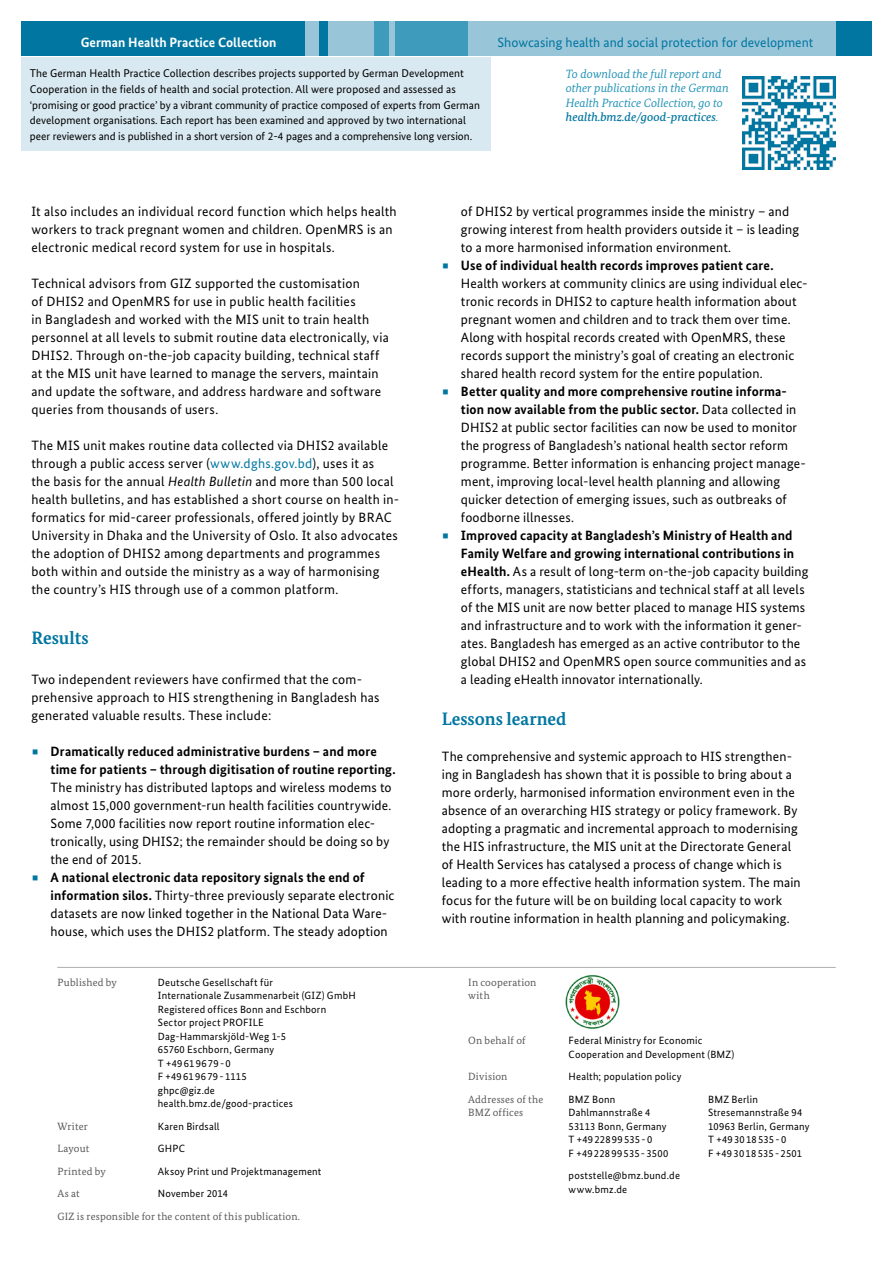
<style>
.page{position:relative;width:893px;height:1263px;background:#fff}
.page>*{position:absolute;margin:0;border:0;box-sizing:border-box;transform-origin:0 0}
.t1{font:700 18px "Bundes Serif";color:#0076a0}
.t2{font:13.5px/18px "Bundes Sans";letter-spacing:.015em;color:#000}
.t3{font:700 13.5px/18px "Bundes Sans";letter-spacing:.01em;color:#000}
.t4{font:13.5px "Bundes Sans";color:#0076a0}
.t5{font:700 13.5px "Bundes Sans";color:#fff}
.t6{font:italic 12px/14.4px "Bundes Serif";color:#2694b7}
.t7{font:11.25px/15.8px "Bundes Sans";letter-spacing:.005em;color:#000}
.t8{font:10.5px/13.5px "Bundes Sans";letter-spacing:.02em;color:#000}
.t9{font:10.5px/13.5px "Bundes Serif";letter-spacing:.02em;color:#58585a}
.s1{font-weight:500;color:#0076a0}
.s2{color:#0076a0}
.s3{font-style:italic}
.s4{font-weight:700}
</style>
<div class="page">
<div style="left:21px;top:21px;width:851px;height:34px;background:#0076a0"></div>
<hr style="left:57px;top:967px;width:779px;height:1px;background:#b3b5b6">
<div style="left:468px;top:21px;width:368px;height:34px;background:#99c5d9"></div>
<div style="left:389px;top:21px;width:79px;height:34px;background:#3e9bbc"></div>
<div style="left:328px;top:21px;width:67px;height:34px;background:#99c5d9"></div>
<div style="left:306px;top:21px;width:13px;height:34px;background:#99c5d9"></div>
<div style="left:21px;top:57px;width:470px;height:94px;background:#d9e9f1"></div>
<div style="left:374px;top:21px;width:15px;height:34px;background:#3e9bbc"></div>
<img style="left:742px;top:76px;width:94px;height:94px">
<img style="left:565px;top:975px;width:55px;height:54px">
<p class="t5" style="left:81px;top:34px;width:197px">German Health Practice Collection</p>
<p class="t4" style="left:497px;top:34px;width:317px">Showcasing health and social protection for development</p>
<p class="t7" style="left:30px;top:65px;width:452px">The German Health Practice Collection describes projects supported by German Development Cooperation in the fields of health and social protection. All were proposed and assessed as ‘promising or good practice’ by a vibrant community of practice composed of experts from German development organisations. Each report has been examined and approved by two international peer reviewers and is published in a short version of 2-4 pages and a comprehensive long version.</p>
<p class="t6" style="left:566px;top:66px;width:164px">To download the full report and other publications in the German Health Practice Collection, go to <span class="s1">health.bmz.de/good-practices</span>.</p>
<p class="t2" style="left:31px;top:202px;width:367px">It also includes an individual record function which helps health workers to track pregnant women and children. OpenMRS is an electronic medical record system for use in hospitals.</p>
<p class="t2" style="left:31px;top:274px;width:359px">Technical advisors from GIZ supported the customisation<br>of DHIS2 and OpenMRS for use in public health facilities<br>in Bangladesh and worked with the MIS unit to train health personnel at all levels to submit routine data electronically, via DHIS2. Through on-the-job capacity building, technical staff at the MIS unit have learned to manage the servers, maintain and update the software, and address hardware and software queries from thousands of users.</p>
<p class="t2" style="left:31px;top:436px;width:369px">The MIS unit makes routine data collected via DHIS2 available through a public access server (<span class="s2">www.dghs.gov.bd</span>), uses it as<br>the basis for the annual <span class="s3">Health Bulletin</span> and more than 500 local health bulletins, and has established a short course on health in&shy;formatics for mid-career professionals, offered jointly by BRAC University in Dhaka and the University of Oslo. It also advocates the adoption of DHIS2 among departments and programmes both within and outside the ministry as a way of harmonising the country’s HIS through use of a common platform.</p>
<h1 class="t1" style="left:31px;top:626px;width:59px">Results</h1>
<p class="t2" style="left:31px;top:670px;width:349px">Two independent reviewers have confirmed that the com&shy;prehensive approach to HIS strengthening in Bangladesh has generated valuable results. These include:</p>
<p class="t3" style="left:51px;top:742px;width:346px">Dramatically reduced administrative burdens – and more time for patients – through digitisation of routine reporting.</p>
<p class="t2" style="left:51px;top:778px;width:343px">The ministry has distributed laptops and wireless modems to almost 15,000 government-run health facilities countrywide.<br>Some 7,000 facilities now report routine information elec&shy;tronically, using DHIS2; the remainder should be doing so by the end of 2015.</p>
<p class="t2" style="left:51px;top:868px;width:345px"><span class="s4">A national electronic data repository signals the end of information silos.</span> Thirty-three previously separate electronic datasets are now linked together in the National Data Ware&shy;house, which uses the DHIS2 platform. The steady adoption</p>
<p class="t9" style="left:57px;top:975px;width:61px">Published by</p>
<p class="t8" style="left:158px;top:975px;width:199px">Deutsche Gesellschaft für<br>Internationale Zusammenarbeit (GIZ) GmbH<br>Registered offices Bonn and Eschborn<br>Sector project PROFILE<br>Dag-Hammarskjöld-Weg 1-5<br>65760 Eschborn, Germany<br>T +49619679-0<br>F +49619679-1115<br>ghpc@giz.de<br>health.bmz.de/good-practices</p>
<p class="t9" style="left:57px;top:1119px;width:32px">Writer</p>
<p class="t8" style="left:158px;top:1119px;width:63px">Karen Birdsall</p>
<p class="t9" style="left:57px;top:1142px;width:33px">Layout</p>
<p class="t8" style="left:158px;top:1142px;width:29px">GHPC</p>
<p class="t9" style="left:57px;top:1164px;width:50px">Printed by</p>
<p class="t8" style="left:158px;top:1164px;width:165px">Aksoy Print und Projektmanagement</p>
<p class="t9" style="left:57px;top:1187px;width:24px">As at</p>
<p class="t8" style="left:158px;top:1187px;width:72px">November 2014</p>
<p class="t9" style="left:57px;top:1209px;width:244px">GIZ is responsible for the content of this publication.</p>
<p class="t2" style="left:461px;top:202px;width:340px">of DHIS2 by vertical programmes inside the ministry – and growing interest from health providers outside it – is leading to a more harmonised information environment.</p>
<p class="t3" style="left:461px;top:256px;width:314px">Use of individual health records improves patient care.</p>
<p class="t2" style="left:461px;top:274px;width:348px">Health workers at community clinics are using individual elec&shy;tronic records in DHIS2 to capture health information about pregnant women and children and to track them over time.<br>Along with hospital records created with OpenMRS, these records support the ministry’s goal of creating an electronic shared health record system for the entire population.</p>
<p class="t2" style="left:461px;top:382px;width:346px"><span class="s4">Better quality and more comprehensive routine informa&shy;tion now available from the public sector.</span> Data collected in DHIS2 at public sector facilities can now be used to monitor the progress of Bangladesh’s national health sector reform programme. Better information is enhancing project manage&shy;ment, improving local-level health planning and allowing quicker detection of emerging issues, such as outbreaks of foodborne illnesses.</p>
<p class="t2" style="left:461px;top:526px;width:349px"><span class="s4">Improved capacity at Bangladesh’s Ministry of Health and Family Welfare and growing international contributions in eHealth.</span> As a result of long-term on-the-job capacity building efforts, managers, statisticians and technical staff at all levels of the MIS unit are now better placed to manage HIS systems and infrastructure and to work with the information it gener&shy;ates. Bangladesh has emerged as an active contributor to the global DHIS2 and OpenMRS open source communities and as a leading eHealth innovator internationally.</p>
<h1 class="t1" style="left:442px;top:707px;width:126px">Lessons learned</h1>
<p class="t2" style="left:442px;top:747px;width:360px">The comprehensive and systemic approach to HIS strengthen&shy;ing in Bangladesh has shown that it is possible to bring about a more orderly, harmonised information environment even in the absence of an overarching HIS strategy or policy framework. By adopting a pragmatic and incremental approach to modernising the HIS infrastructure, the MIS unit at the Directorate General of Health Services has catalysed a process of change which is leading to a more effective health information system. The main focus for the future will be on building local capacity to work with routine information in health planning and policymaking.</p>
<p class="t9" style="left:468px;top:975px;width:70px">In cooperation with</p>
<p class="t9" style="left:468px;top:1034px;width:59px">On behalf of</p>
<p class="t8" style="left:569px;top:1034px;width:167px">Federal Ministry for Economic<br>Cooperation and Development (BMZ)</p>
<p class="t9" style="left:468px;top:1070px;width:41px">Division</p>
<p class="t8" style="left:569px;top:1070px;width:115px">Health; population policy</p>
<p class="t9" style="left:468px;top:1092px;width:77px">Addresses of the</p>
<p class="t8" style="left:569px;top:1092px;width:48px">BMZ Bonn</p>
<p class="t8" style="left:708px;top:1092px;width:51px">BMZ Berlin</p>
<p class="t9" style="left:468px;top:1106px;width:57px">BMZ offices</p>
<p class="t8" style="left:569px;top:1106px;width:83px">Dahlmannstraße 4</p>
<p class="t8" style="left:708px;top:1106px;width:96px">Stresemannstraße 94</p>
<p class="t8" style="left:569px;top:1119px;width:99px">53113 Bonn, Germany</p>
<p class="t8" style="left:708px;top:1119px;width:103px">10963 Berlin, Germany</p>
<p class="t8" style="left:569px;top:1133px;width:85px">T +4922899535-0</p>
<p class="t8" style="left:708px;top:1133px;width:80px">T +493018535-0</p>
<p class="t8" style="left:569px;top:1146px;width:101px">F +4922899535-3500</p>
<p class="t8" style="left:708px;top:1146px;width:96px">F +493018535-2501</p>
<p class="t8" style="left:569px;top:1169px;width:113px">poststelle@bmz.bund.de www.bmz.de</p>
</div>
